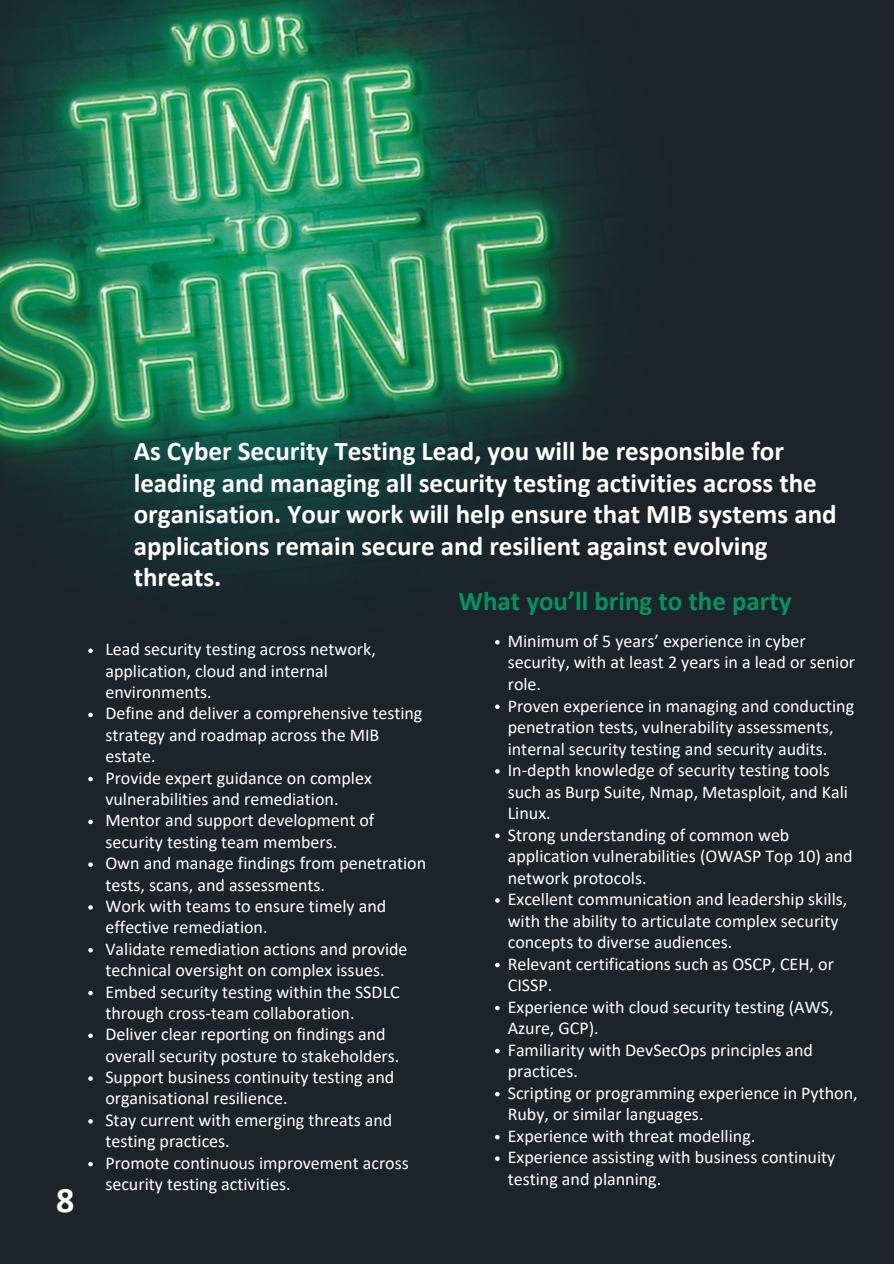
<style>
.page{position:relative;width:894px;height:1264px;background:#fff}
.page>*{position:absolute;margin:0;border:0;box-sizing:border-box;transform-origin:0 0}
.t1{font:700 36px "Calibri";color:#fff}
.t2{font:700 27px/31.5px "Calibri";color:#fff}
.t3{font:700 27px "Calibri";color:#009560}
.t4{font:18px/21.5px "Calibri";color:#fff}
</style>
<div class="page">
<div style="left:0;top:0;width:893px;height:1263px;background:#1c242a"></div>
<img style="left:0;top:0;width:600px;height:718px">
<svg style="left:88px;top:648px;width:5px;height:5px"></svg>
<svg style="left:88px;top:712px;width:5px;height:5px"></svg>
<svg style="left:88px;top:776px;width:5px;height:5px"></svg>
<svg style="left:88px;top:819px;width:5px;height:5px"></svg>
<svg style="left:88px;top:862px;width:5px;height:4px"></svg>
<svg style="left:88px;top:905px;width:5px;height:4px"></svg>
<svg style="left:88px;top:948px;width:5px;height:4px"></svg>
<svg style="left:88px;top:990px;width:5px;height:5px"></svg>
<svg style="left:88px;top:1033px;width:5px;height:5px"></svg>
<svg style="left:88px;top:1076px;width:5px;height:4px"></svg>
<svg style="left:88px;top:1119px;width:5px;height:4px"></svg>
<svg style="left:88px;top:1161px;width:5px;height:5px"></svg>
<svg style="left:495px;top:640px;width:4px;height:4px"></svg>
<svg style="left:495px;top:704px;width:4px;height:5px"></svg>
<svg style="left:495px;top:769px;width:4px;height:4px"></svg>
<svg style="left:495px;top:833px;width:4px;height:5px"></svg>
<svg style="left:495px;top:898px;width:4px;height:4px"></svg>
<svg style="left:495px;top:962px;width:4px;height:5px"></svg>
<svg style="left:495px;top:1005px;width:4px;height:5px"></svg>
<svg style="left:495px;top:1048px;width:4px;height:5px"></svg>
<svg style="left:495px;top:1091px;width:4px;height:5px"></svg>
<svg style="left:495px;top:1134px;width:4px;height:5px"></svg>
<svg style="left:495px;top:1156px;width:4px;height:4px"></svg>
<h1 class="t1" style="left:56px;top:1184px;width:20px">8</h1>
<p class="t2" style="left:134px;top:438px;width:704px">As Cyber Security Testing Lead, you will be responsible for leading and managing all security testing activities across the organisation. Your work will help ensure that MIB systems and applications remain secure and resilient against evolving threats.</p>
<h2 class="t3" style="left:458px;top:589px;width:334px">What you’ll bring to the party</h2>
<p class="t4" style="left:105px;top:640px;width:322px">Lead security testing across network, application, cloud and internal environments.<br>Define and deliver a comprehensive testing strategy and roadmap across the MIB estate.<br>Provide expert guidance on complex vulnerabilities and remediation.<br>Mentor and support development of security testing team members.<br>Own and manage findings from penetration tests, scans, and assessments.<br>Work with teams to ensure timely and effective remediation.<br>Validate remediation actions and provide technical oversight on complex issues.<br>Embed security testing within the SSDLC through cross-team collaboration.<br>Deliver clear reporting on findings and overall security posture to stakeholders.<br>Support business continuity testing and organisational resilience.<br>Stay current with emerging threats and testing practices.<br>Promote continuous improvement across security testing activities.</p>
<p class="t4" style="left:507px;top:631px;width:351px">Minimum of 5 years’ experience in cyber security, with at least 2 years in a lead or senior role.<br>Proven experience in managing and conducting penetration tests, vulnerability assessments, internal security testing and security audits.<br>In-depth knowledge of security testing tools such as Burp Suite, Nmap, Metasploit, and Kali Linux.<br>Strong understanding of common web application vulnerabilities (OWASP Top 10) and network protocols.<br>Excellent communication and leadership skills, with the ability to articulate complex security concepts to diverse audiences.<br>Relevant certifications such as OSCP, CEH, or CISSP.<br>Experience with cloud security testing (AWS, Azure, GCP).<br>Familiarity with DevSecOps principles and practices.<br>Scripting or programming experience in Python, Ruby, or similar languages.<br>Experience with threat modelling.<br>Experience assisting with business continuity testing and planning.</p>
</div>
